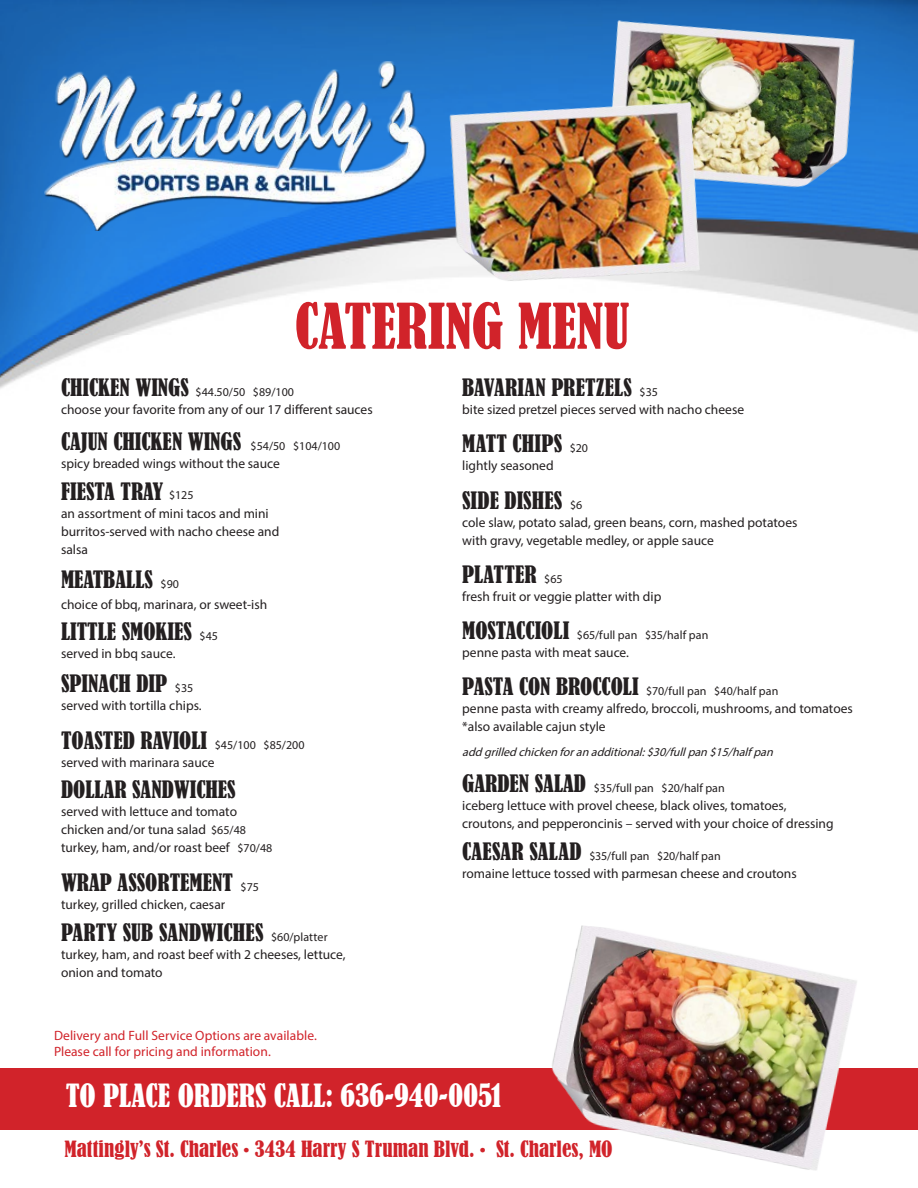
<style>
.page{position:relative;width:918px;height:1188px;background:#fff}
.page>*{position:absolute;margin:0;border:0;box-sizing:border-box;transform-origin:0 0}
.section_headers{font:condensed 58.5px "Bernard";color:#d1232a}
.section_headers-2{font:condensed 30px "Bernard";color:#fff}
.section_headers-3{font:condensed 22.5px "Bernard";letter-spacing:.005em;color:#231f20}
.body_copy{font:condensed 22.5px "Bernard";color:#231f20}
.food_name___price{font:condensed 22.5px "Bernard";color:#231f20}
.section_headers-4{font:condensed 21px "Bernard";letter-spacing:.005em;color:#d1232a}
.section_headers-5{font:13.5px/18px "Myriad Pro";color:#231f20}
.body_copy-2{font:13.5px/18px "Myriad Pro";color:#231f20}
.food_name___price-2{font:13.5px/18px "Myriad Pro";color:#231f20}
.t1{font:13.5px/15.8px "Myriad Pro";letter-spacing:.005em;color:#d1232a}
.section_headers-6{font:12px "Myriad Pro";letter-spacing:.005em;color:#231f20}
.body_copy-3{font:italic 12px "Myriad Pro";color:#231f20}
.s1{font-family:"Bernard";font-stretch:condensed;font-size:22.5px}
.s2{font-family:"Myriad Pro";font-stretch:normal;font-size:12px}
.s3{font-size:12px}
</style>
<div class="page">
<img style="left:0;top:0;width:918px;height:389px">
<div style="left:0;top:1068px;width:918px;height:62px;background:#d1232a"></div>
<img style="left:43px;top:60px;width:385px;height:171px">
<img style="left:574px;top:0;width:317px;height:245px">
<img style="left:551px;top:925px;width:306px;height:245px">
<img style="left:414px;top:61px;width:322px;height:282px">
<p class="section_headers" style="left:295px;top:292px;width:336px">CATERING MENU</p>
<p class="section_headers-6" style="left:61px;top:385px;width:235px"><span class="s1">CHICKEN WINGS</span> $44.50/50 $89/100</p>
<p class="body_copy-2" style="left:61px;top:400px;width:313px">choose your favorite from any of our 17 different sauces</p>
<p class="body_copy" style="left:61px;top:428px;width:281px">CAJUN CHICKEN WINGS <span class="s2">$54/50 $104/100</span></p>
<p class="body_copy-2" style="left:61px;top:454px;width:220px">spicy breaded wings without the sauce</p>
<p class="food_name___price" style="left:61px;top:478px;width:104px">FIESTA TRAY</p>
<p class="food_name___price-2" style="left:61px;top:504px;width:220px">an assortment of mini tacos and mini burritos-served with nacho cheese and salsa</p>
<p class="food_name___price" style="left:61px;top:566px;width:120px">MEATBALLS <span class="s2">$90</span></p>
<p class="body_copy-2" style="left:61px;top:595px;width:208px">choice of bbq, marinara, or sweet-ish</p>
<p class="food_name___price" style="left:61px;top:618px;width:159px">LITTLE SMOKIES <span class="s2">$45</span></p>
<p class="food_name___price-2" style="left:61px;top:644px;width:116px">served in bbq sauce.</p>
<p class="food_name___price" style="left:61px;top:671px;width:134px">SPINACH DIP <span class="s2">$35</span></p>
<p class="food_name___price-2" style="left:61px;top:696px;width:142px">served with tortilla chips.</p>
<p class="body_copy" style="left:61px;top:727px;width:245px">TOASTED RAVIOLI <span class="s2">$45/100 $85/200</span></p>
<p class="body_copy-2" style="left:61px;top:753px;width:155px">served with marinara sauce</p>
<p class="food_name___price" style="left:61px;top:777px;width:176px">DOLLAR SANDWICHES</p>
<p class="food_name___price-2" style="left:61px;top:803px;width:213px">served with lettuce and tomato chicken and/or tuna salad <span class="s3">$65/48 </span>turkey, ham, and/or roast beef <span class="s3">$70/48</span></p>
<p class="body_copy" style="left:61px;top:869px;width:199px">WRAP ASSORTEMENT <span class="s2">$75</span></p>
<p class="body_copy-2" style="left:61px;top:895px;width:166px">turkey, grilled chicken, caesar</p>
<p class="section_headers-3" style="left:61px;top:919px;width:268px">PARTY SUB SANDWICHES <span class="s2">$60/platter</span></p>
<p class="section_headers-5" style="left:61px;top:945px;width:286px">turkey, ham, and roast beef with 2 cheeses, lettuce, onion and tomato</p>
<p class="section_headers-6" style="left:169px;top:488px;width:26px">$125</p>
<p class="t1" style="left:54px;top:1028px;width:264px">Delivery and Full Service Options are available.<br>Please call for pricing and information.</p>
<p class="section_headers-3" style="left:462px;top:374px;width:197px">BAVARIAN PRETZELS <span class="s2">$35</span></p>
<p class="section_headers-5" style="left:462px;top:400px;width:283px">bite sized pretzel pieces served with nacho cheese</p>
<p class="section_headers-3" style="left:462px;top:431px;width:127px">MATT CHIPS <span class="s2">$20</span></p>
<p class="section_headers-5" style="left:462px;top:457px;width:93px">lightly seasoned</p>
<p class="section_headers-3" style="left:462px;top:487px;width:122px">SIDE DISHES <span class="s2">$6</span></p>
<p class="section_headers-5" style="left:462px;top:513px;width:337px">cole slaw, potato salad, green beans, corn, mashed potatoes with gravy, vegetable medley, or apple sauce</p>
<p class="section_headers-3" style="left:462px;top:561px;width:102px">PLATTER <span class="s2">$65</span></p>
<p class="section_headers-5" style="left:462px;top:587px;width:201px">fresh fruit or veggie platter with dip</p>
<p class="section_headers-6" style="left:462px;top:628px;width:248px"><span class="s1">MOSTACCIOLI</span> $65/full pan $35/half pan</p>
<p class="section_headers-5" style="left:462px;top:643px;width:168px">penne pasta with meat sauce.</p>
<p class="section_headers-6" style="left:462px;top:684px;width:318px"><span class="s1">PASTA CON BROCCOLI</span> $70/full pan $40/half pan</p>
<p class="section_headers-5" style="left:462px;top:700px;width:392px">penne pasta with creamy alfredo, broccoli, mushrooms, and tomatoes *also available cajun style</p>
<p class="body_copy-3" style="left:462px;top:745px;width:316px">addgrilledchickenforanadditional:$30/fullpan$15/halfpan</p>
<p class="section_headers-6" style="left:462px;top:781px;width:264px"><span class="s1">GARDEN SALAD</span> $35/full pan $20/half pan</p>
<p class="body_copy-2" style="left:462px;top:796px;width:373px">iceberg lettuce with provel cheese, black olives, tomatoes, croutons, and pepperoncinis – served with your choice of dressing</p>
<p class="section_headers-6" style="left:462px;top:848px;width:260px"><span class="s1">CAESAR SALAD</span> $35/full pan $20/half pan</p>
<p class="section_headers-5" style="left:462px;top:864px;width:336px">romaine lettuce tossed with parmesan cheese and croutons</p>
<p class="section_headers-2" style="left:66px;top:1078px;width:438px">TO PLACE ORDERS CALL: 636-940-0051</p>
<p class="section_headers-4" style="left:64px;top:1137px;width:550px">Mattingly’s St. Charles • 3434 Harry S Truman Blvd. • St. Charles, MO</p>
</div>
